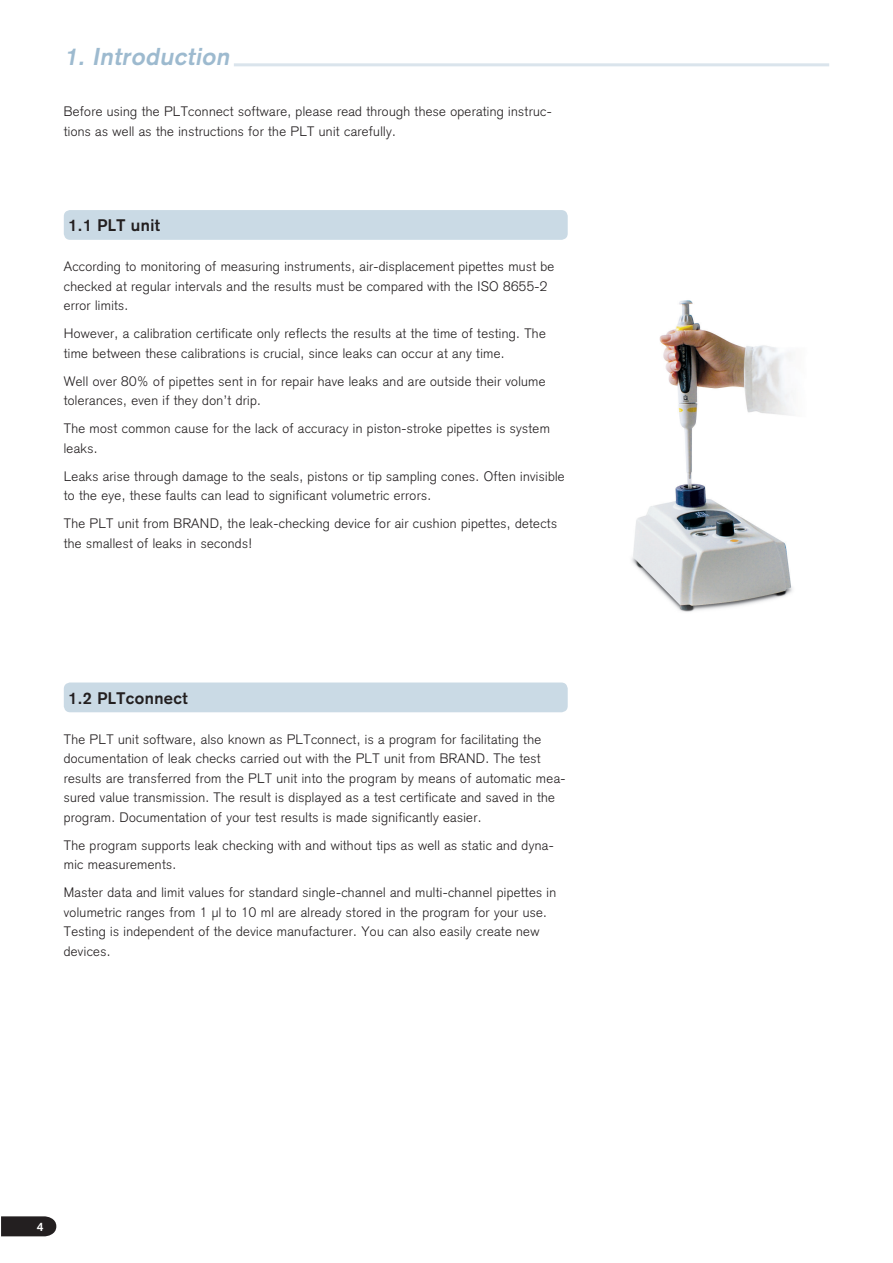
<style>
.page{position:relative;width:893px;height:1263px;background:#fff}
.page>*{position:absolute;margin:0;border:0;box-sizing:border-box;transform-origin:0 0}
.t1{font:italic 700 24px "Akzidenz Grotesk";color:#9dbacf}
.t2{font:700 16.5px "Akzidenz Grotesk";letter-spacing:.025em;color:#231f20}
.t3{font:300 13.5px/19.5px "Akzidenz Grotesk";letter-spacing:.025em;color:#231f20}
.t4{font:700 12px "Akzidenz Grotesk";color:#fff}
</style>
<div class="page">
<hr style="left:234px;top:63px;width:595px;height:3px;background:#dae4ec">
<div style="left:64px;top:210px;width:504px;height:30px;background:#cadae5;border-radius:6px"></div>
<div style="left:64px;top:682px;width:504px;height:30px;background:#cadae5;border-radius:6px"></div>
<img style="left:631px;top:300px;width:162px;height:312px">
<svg style="left:1px;top:1216px;width:55px;height:20px"></svg>
<h1 class="t1" style="left:64px;top:43px;width:172px">1. Introduction</h1>
<p class="t3" style="left:64px;top:102px;width:489px">Before using the PLTconnect software, please read through these operating instruc&shy;tions as well as the instructions for the PLT unit carefully.</p>
<p class="t2" style="left:68px;top:216px;width:93px">1.1 PLT unit</p>
<p class="t3" style="left:64px;top:257px;width:492px">According to monitoring of measuring instruments, air-displacement pipettes must be checked at regular intervals and the results must be compared with the ISO 8655-2 error limits.</p>
<p class="t3" style="left:64px;top:324px;width:483px">However, a calibration certificate only reflects the results at the time of testing. The time between these calibrations is crucial, since leaks can occur at any time.</p>
<p class="t3" style="left:64px;top:371px;width:483px">Well over 80% of pipettes sent in for repair have leaks and are outside their volume tolerances, even if they don’t drip.</p>
<p class="t3" style="left:64px;top:419px;width:488px">The most common cause for the lack of accuracy in piston-stroke pipettes is system leaks.</p>
<p class="t3" style="left:64px;top:466px;width:502px">Leaks arise through damage to the seals, pistons or tip sampling cones. Often invisible to the eye, these faults can lead to significant volumetric errors.</p>
<p class="t3" style="left:64px;top:514px;width:495px">The PLT unit from BRAND, the leak-checking device for air cushion pipettes, detects the smallest of leaks in seconds!</p>
<p class="t2" style="left:68px;top:688px;width:121px">1.2 PLTconnect</p>
<p class="t3" style="left:64px;top:729px;width:503px">The PLT unit software, also known as PLTconnect, is a program for facilitating the documentation of leak checks carried out with the PLT unit from BRAND. The test results are transferred from the PLT unit into the program by means of automatic mea&shy;sured value transmission. The result is displayed as a test certificate and saved in the program. Documentation of your test results is made significantly easier.</p>
<p class="t3" style="left:64px;top:835px;width:491px">The program supports leak checking with and without tips as well as static and dyna&shy;mic measurements.</p>
<p class="t3" style="left:64px;top:883px;width:494px">Master data and limit values for standard single-channel and multi-channel pipettes in volumetric ranges from 1 μl to 10 ml are already stored in the program for your use.<br>Testing is independent of the device manufacturer. You can also easily create new devices.</p>
<p class="t4" style="left:37px;top:1220px;width:8px">4</p>
</div>
